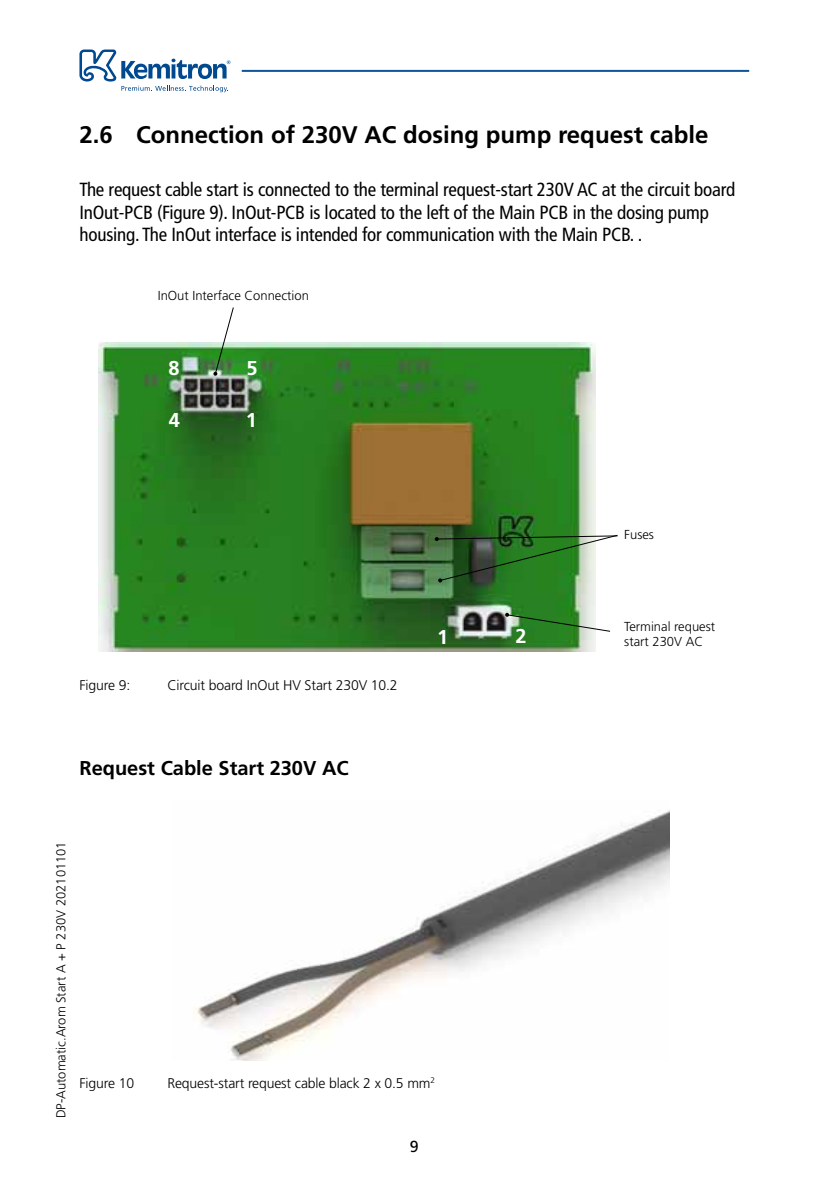
<style>
.page{position:relative;width:840px;height:1191px;background:#fff}
.page>*{position:absolute;margin:0;border:0;box-sizing:border-box;transform-origin:0 0}
.t1{font:700 24px "Frutiger";color:#000}
.t2{font:700 20px "Frutiger";color:#000}
.t3{font:700 20px "Frutiger";color:#fff}
.t4{font:condensed 19px/22.8px "Frutiger";letter-spacing:-.01em;color:#000}
.t5{font:16px "Frutiger";color:#000}
.t6{font:300 14px "Frutiger";letter-spacing:-.01em;color:#000}
.t7{font:300 13px/15.6px "Frutiger LT Pro";color:#000}
</style>
<div class="page">
<svg style="left:79px;top:49px;width:151px;height:43px"></svg>
<hr style="left:242px;top:70px;width:506px;height:2px;background:#0f539b">
<img style="left:194px;top:810px;width:475px;height:250px">
<img style="left:99px;top:342px;width:496px;height:309px">
<svg style="left:505px;top:613px;width:105px;height:19px;background:#6ba168"></svg>
<svg style="left:434px;top:534px;width:184px;height:48px;background:#52824f"></svg>
<svg style="left:213px;top:307px;width:21px;height:69px"></svg>
<p class="t1" style="left:79px;top:121px;width:630px">2.6 Connection of 230V AC dosing pump request cable</p>
<p class="t4" style="left:79px;top:178px;width:657px">The request cable start is connected to the terminal request-start 230V AC at the circuit board<br>InOut-PCB (Figure 9). InOut-PCB is located to the left of the Main PCB in the dosing pump housing. The InOut interface is intended for communication with the Main PCB. .</p>
<p class="t7" style="left:158px;top:288px;width:152px">InOut Interface Connection</p>
<p class="t3" style="left:168px;top:356px;width:13px">8</p>
<p class="t3" style="left:246px;top:356px;width:13px">5</p>
<p class="t3" style="left:168px;top:408px;width:13px">4</p>
<p class="t3" style="left:246px;top:408px;width:13px">1</p>
<p class="t6" style="left:79px;top:677px;width:52px">Figure 9:</p>
<p class="t6" style="left:167px;top:677px;width:232px">Circuit board InOut HV Start 230V 10.2</p>
<p class="t3" style="left:437px;top:625px;width:13px">1</p>
<p class="t3" style="left:515px;top:624px;width:13px">2</p>
<p class="t2" style="left:79px;top:756px;width:270px">Request Cable Start 230V AC</p>
<p class="t7" style="left:53px;top:1118px;width:279px;rotate:-90deg">DP-Automatic.Arom Start A + P 230V 202101101</p>
<p class="t6" style="left:79px;top:1075px;width:56px">Figure 10</p>
<p class="t6" style="left:167px;top:1075px;width:269px">Request-start request cable black 2 x 0.5 mm<sup>2</sup></p>
<p class="t5" style="left:409px;top:1137px;width:10px">9</p>
<p class="t7" style="left:624px;top:526px;width:31px">Fuses</p>
<p class="t7" style="left:624px;top:618px;width:92px">Terminal request start 230V AC</p>
</div>
